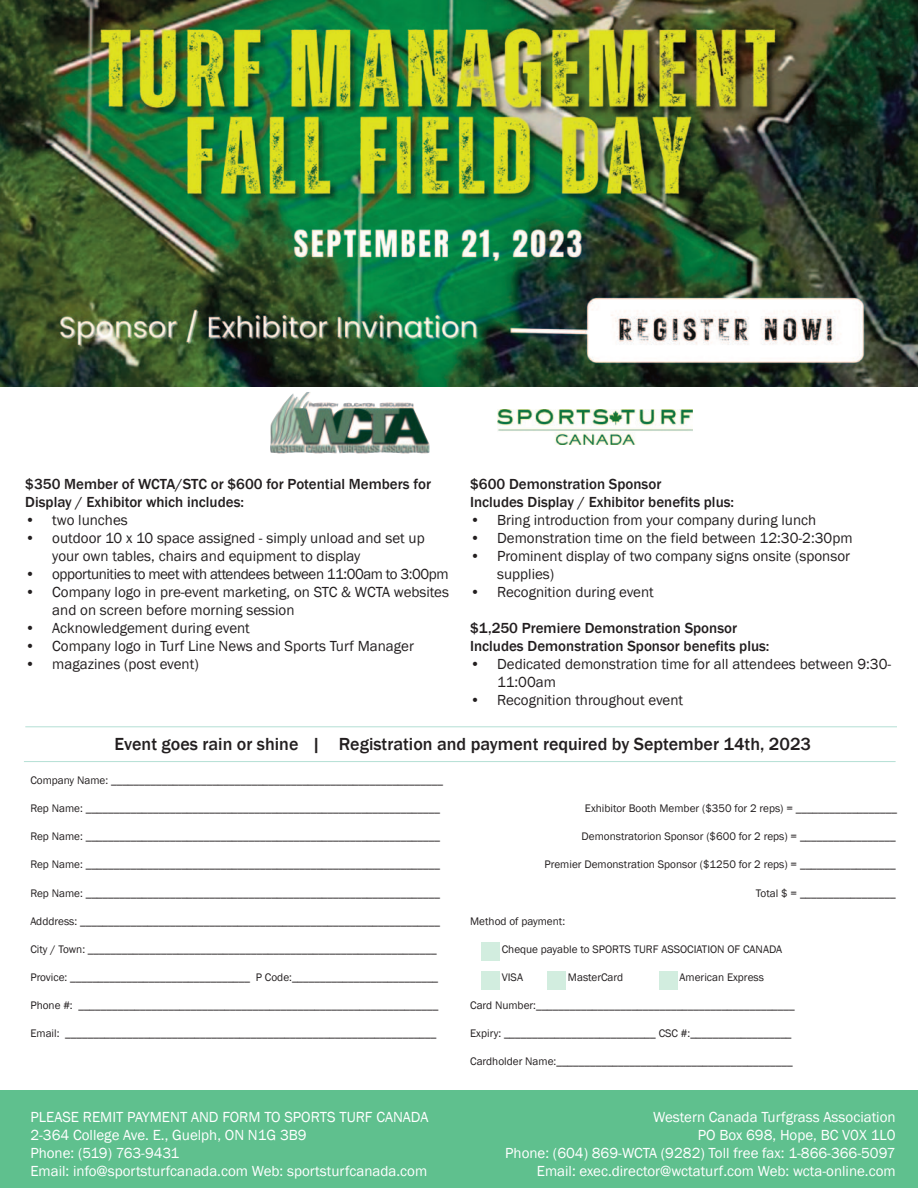
<style>
.page{position:relative;width:918px;height:1188px;background:#fff}
.page>*{position:absolute;margin:0;border:0;box-sizing:border-box;transform-origin:0 0}
.t1{font:500 18px "Franklin Gothic";color:#231f20}
.t2{font:15px/18px "Franklin Gothic";color:#231f20}
.t3{font:15px "Franklin Gothic";color:#fff}
.t4{font:500 15px/18px "Franklin Gothic";color:#231f20}
.t5{font:15px "Franklin Gothic";letter-spacing:-.03em;color:#231f20}
.t6{font:11.25px "Franklin Gothic";color:#231f20}
</style>
<div class="page">
<img style="left:0;top:0;width:918px;height:990px">
<div style="left:0;top:387px;width:918px;height:85px;background:#fff"></div>
<img style="left:270px;top:392px;width:160px;height:62px">
<img style="left:497px;top:409px;width:196px;height:35px">
<hr style="left:25px;top:726px;width:872px;height:1px;background:#b4dfd4">
<hr style="left:24px;top:761px;width:872px;height:1px;background:#b4dfd4">
<div style="left:0;top:1090px;width:918px;height:98px;background:#5fc08e"></div>
<div style="left:482px;top:942px;width:18px;height:18px;background:#d2eddf"></div>
<div style="left:482px;top:972px;width:18px;height:18px;background:#d2eddf"></div>
<div style="left:547px;top:972px;width:19px;height:18px;background:#d2eddf"></div>
<div style="left:659px;top:972px;width:19px;height:18px;background:#d2eddf"></div>
<p class="t4" style="left:25px;top:475px;width:407px">$350 Member of WCTA/STC or $600 for Potential Members for<br>Display / Exhibitor which includes:</p>
<p class="t2" style="left:25px;top:511px;width:104px">• two lunches</p>
<p class="t2" style="left:52px;top:529px;width:374px;text-indent:-27px">• outdoor 10 x 10 space assigned - simply unload and set up your own tables, chairs and equipment to display</p>
<p class="t5" style="left:25px;top:565px;width:425px">• opportunities to meet with attendees between 11:00am to 3:00pm</p>
<p class="t2" style="left:52px;top:583px;width:398px;text-indent:-27px">• Company logo in pre-event marketing, on STC &amp; WCTA websites and on screen before morning session</p>
<p class="t2" style="left:25px;top:619px;width:226px">• Acknowledgement during event</p>
<p class="t2" style="left:25px;top:637px;width:390px">• Company logo in Turf Line News and Sports Turf Manager</p>
<p class="t2" style="left:25px;top:655px;width:175px">• magazines (post event)</p>
<p class="t4" style="left:470px;top:475px;width:193px">$600 Demonstration Sponsor</p>
<p class="t4" style="left:470px;top:493px;width:266px">Includes Display / Exhibitor benefits plus:</p>
<p class="t2" style="left:470px;top:511px;width:348px">• Bring introduction from your company during lunch</p>
<p class="t2" style="left:470px;top:529px;width:384px">• Demonstration time on the field between 12:30-2:30pm</p>
<p class="t2" style="left:497px;top:547px;width:354px;text-indent:-27px">• Prominent display of two company signs onsite (sponsor supplies)</p>
<p class="t2" style="left:470px;top:583px;width:185px">• Recognition during event</p>
<p class="t4" style="left:470px;top:619px;width:268px">$1,250 Premiere Demonstration Sponsor</p>
<p class="t4" style="left:470px;top:637px;width:301px">Includes Demonstration Sponsor benefits plus:</p>
<p class="t2" style="left:497px;top:655px;width:396px;text-indent:-27px">• Dedicated demonstration time for all attendees between 9:30-<br>11:00am</p>
<p class="t2" style="left:470px;top:691px;width:214px">• Recognition throughout event</p>
<p class="t1" style="left:115px;top:733px;width:698px">Event goes rain or shine | Registration and payment required by September 14th, 2023</p>
<p class="t6" style="left:30px;top:774px;width:414px">Company Name: ___________________________________________________________</p>
<p class="t6" style="left:30px;top:802px;width:411px">Rep Name: _______________________________________________________________</p>
<p class="t6" style="left:30px;top:830px;width:411px">Rep Name: _______________________________________________________________</p>
<p class="t6" style="left:30px;top:858px;width:411px">Rep Name: _______________________________________________________________</p>
<p class="t6" style="left:30px;top:886px;width:411px">Rep Name: _______________________________________________________________</p>
<p class="t6" style="left:30px;top:914px;width:411px">Adddress: _ _______________________________________________________________</p>
<p class="t6" style="left:30px;top:943px;width:408px">City / Town: _ _____________________________________________________________</p>
<p class="t6" style="left:30px;top:971px;width:409px">Provice: _ _______________________________ P Code:__________________________</p>
<p class="t6" style="left:30px;top:999px;width:410px">Phone #: _ _______________________________________________________________</p>
<p class="t6" style="left:30px;top:1027px;width:408px">Email: _ _________________________________________________________________</p>
<p class="t6" style="left:585px;top:802px;width:314px">Exhibitor Booth Member ($350 for 2 reps) = __________________</p>
<p class="t6" style="left:582px;top:830px;width:316px">Demonstratorion Sponsor ($600 for 2 reps) = _________________</p>
<p class="t6" style="left:544px;top:858px;width:353px">Premier Demonstration Sponsor ($1250 for 2 reps) = _________________</p>
<p class="t6" style="left:756px;top:886px;width:141px">Total $ = _________________</p>
<p class="t6" style="left:470px;top:914px;width:97px">Method of payment:</p>
<p class="t6" style="left:502px;top:942px;width:282px">Cheque payable to SPORTS TURF ASSOCIATION OF CANADA</p>
<p class="t6" style="left:502px;top:971px;width:23px">VISA</p>
<p class="t6" style="left:568px;top:971px;width:57px">MasterCard</p>
<p class="t6" style="left:680px;top:971px;width:86px">American Express</p>
<p class="t6" style="left:470px;top:999px;width:326px">Card Number:______________________________________________</p>
<p class="t6" style="left:470px;top:1027px;width:323px">Expiry: _ __________________________ CSC #:__________________</p>
<p class="t6" style="left:470px;top:1055px;width:324px">Cardholder Name:__________________________________________</p>
<p class="t3" style="left:30px;top:1108px;width:400px">PLEASE REMIT PAYMENT AND FORM TO SPORTS TURF CANADA</p>
<p class="t3" style="left:30px;top:1126px;width:278px">2-364 College Ave. E., Guelph, ON N1G 3B9</p>
<p class="t3" style="left:30px;top:1144px;width:151px">Phone: (519) 763-9431</p>
<p class="t3" style="left:30px;top:1162px;width:398px">Email: info@sportsturfcanada.com Web: sportsturfcanada.com</p>
<p class="t3" style="left:653px;top:1108px;width:244px">Western Canada Turfgrass Association</p>
<p class="t3" style="left:698px;top:1126px;width:199px">PO Box 698, Hope, BC V0X 1L0</p>
<p class="t3" style="left:505px;top:1144px;width:392px">Phone: (604) 869-WCTA (9282) Toll free fax: 1-866-366-5097</p>
<p class="t3" style="left:537px;top:1162px;width:360px">Email: exec.director@wctaturf.com Web: wcta-online.com</p>
</div>
